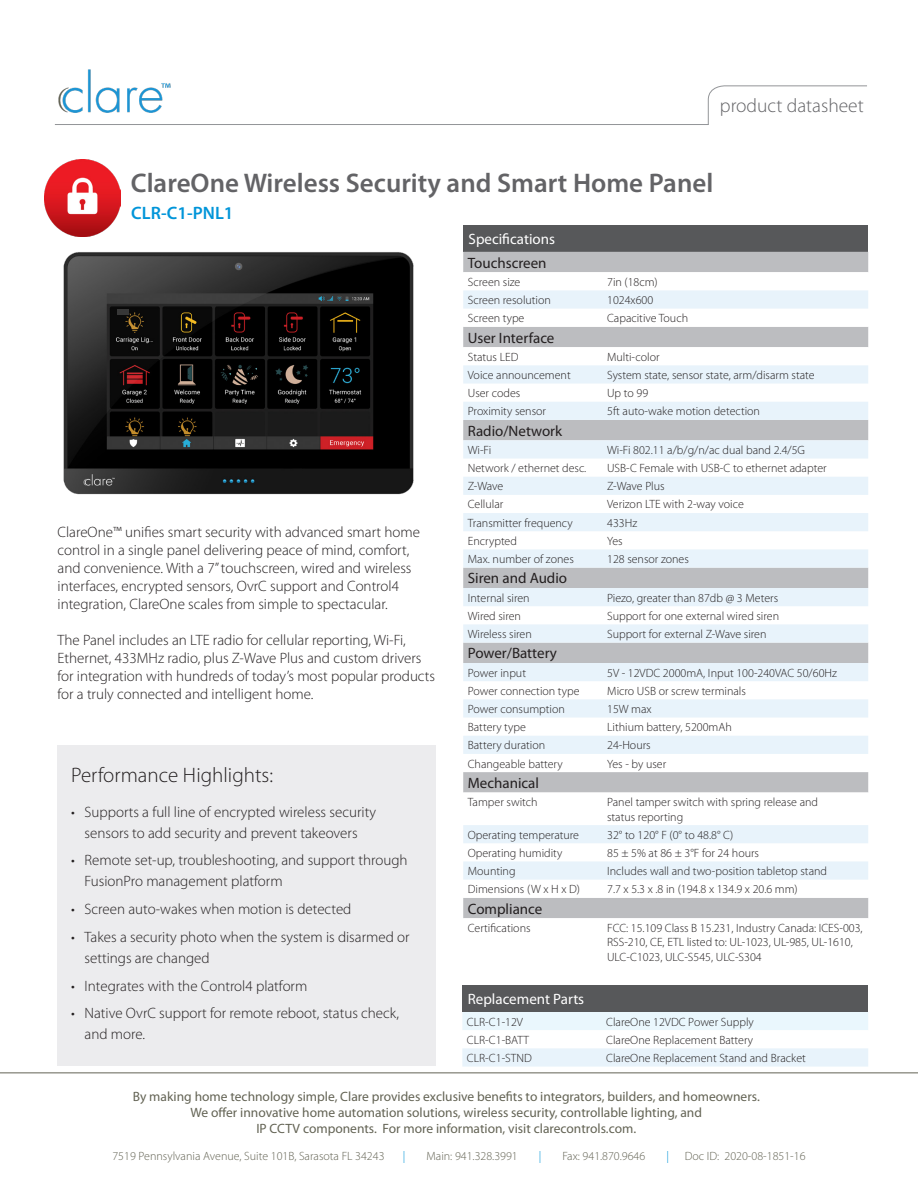
<style>
.page{position:relative;width:918px;height:1188px;background:#fff}
.page>*{position:absolute;margin:0;border:0;box-sizing:border-box;transform-origin:0 0}
.t1{font:600 27px "Myriad Pro";color:#636366}
.t2{font:300 21px "Myriad Pro";color:#231f20}
.t3{font:300 19.5px "Myriad Pro";color:#636366}
.t4{font:600 18px "Myriad Pro";color:#0095d9}
.t5{font:300 15px/18px "Myriad Pro";color:#231f20}
.t6{font:15px "Myriad Pro";color:#231f20}
.Table_Body__black{font:15px "Myriad Pro";color:#fff}
.t7{font:13.5px/16.2px "Myriad Pro";color:#636354;text-align:center}
.t8{font:300 12px/14.4px "Myriad Pro";color:#231f20}
.t9{font:300 12px "Myriad Pro";color:#636354}
.t10{font:300 12px "Myriad Pro";color:#0095d9}
</style>
<div class="page">
<hr style="left:0;top:1072px;width:918px;height:1px;background:#636354">
<hr style="left:55px;top:124px;width:654px;height:1px;background:#939598">
<svg style="left:708px;top:85px;width:159px;height:40px"></svg>
<div style="left:462px;top:985px;width:406px;height:27px;background:#57585a"></div>
<svg style="left:462px;top:1012px;width:406px;height:55px"></svg>
<div style="left:58px;top:745px;width:378px;height:321px;background:#ececee"></div>
<img style="left:63px;top:252px;width:351px;height:243px">
<div style="left:117px;top:309px;width:12px;height:5px;background:#373737"></div>
<img style="left:44px;top:160px;width:77px;height:76px">
<div style="left:463px;top:225px;width:405px;height:27px;background:#57585a"></div>
<div style="left:463px;top:252px;width:405px;height:20px;background:#bcbdc0"></div>
<div style="left:463px;top:898px;width:405px;height:20px;background:#bcbdc0"></div>
<svg style="left:463px;top:290px;width:405px;height:590px"></svg>
<img style="left:58px;top:69px;width:113px;height:44px">
<p class="t3" style="left:720px;top:94px;width:145px">product datasheet</p>
<p class="t1" style="left:131px;top:166px;width:584px">ClareOne Wireless Security and Smart Home Panel</p>
<p class="t4" style="left:131px;top:201px;width:104px">CLR-C1-PNL1</p>
<p class="t5" style="left:58px;top:523px;width:364px">ClareOne™ unifies smart security with advanced smart home control in a single panel delivering peace of mind, comfort, and convenience. With a 7” touchscreen, wired and wireless interfaces, encrypted sensors, OvrC support and Control4 integration, ClareOne scales from simple to spectacular.</p>
<p class="t5" style="left:58px;top:631px;width:379px">The Panel includes an LTE radio for cellular reporting, Wi-Fi, Ethernet, 433MHz radio, plus Z-Wave Plus and custom drivers for integration with hundreds of today’s most popular products for a truly connected and intelligent home.</p>
<p class="t2" style="left:71px;top:762px;width:203px">Performance Highlights:</p>
<p class="t5" style="left:71px;top:801px;width:307px;line-height:21px;text-align:center">• Supports a full line of encrypted wireless security sensors to add security and prevent takeovers</p>
<p class="t5" style="left:85px;top:850px;width:325px;line-height:21px;text-indent:-14px">• Remote set-up, troubleshooting, and support through<br>FusionPro management platform</p>
<p class="t5" style="left:71px;top:900px;width:282px">• Screen auto-wakes when motion is detected</p>
<p class="t5" style="left:85px;top:926px;width:327px;line-height:21px;text-indent:-14px">• Takes a security photo when the system is disarmed or settings are changed</p>
<p class="t5" style="left:71px;top:976px;width:238px">• Integrates with the Control4 platform</p>
<p class="t5" style="left:85px;top:1003px;width:316px;line-height:21px;text-indent:-14px">• Native OvrC support for remote reboot, status check, and more.</p>
<p class="Table_Body__black" style="left:469px;top:230px;width:88px">Specifications</p>
<p class="t6" style="left:468px;top:253px;width:80px">Touchscreen</p>
<p class="t8" style="left:468px;top:275px;width:54px">Screen size</p>
<p class="t8" style="left:607px;top:275px;width:52px">7in (18cm)</p>
<p class="t8" style="left:468px;top:293px;width:85px">Screen resolution</p>
<p class="t8" style="left:607px;top:293px;width:48px">1024x600</p>
<p class="t8" style="left:468px;top:311px;width:58px">Screen type</p>
<p class="t8" style="left:607px;top:311px;width:82px">Capacitive Touch</p>
<p class="t6" style="left:468px;top:328px;width:88px">User Interface</p>
<p class="t8" style="left:468px;top:349px;width:52px">Status LED</p>
<p class="t8" style="left:607px;top:349px;width:54px">Multi-color</p>
<p class="t8" style="left:468px;top:368px;width:104px">Voice announcement</p>
<p class="t8" style="left:607px;top:368px;width:209px">System state, sensor state, arm/disarm state</p>
<p class="t8" style="left:468px;top:386px;width:54px">User codes</p>
<p class="t8" style="left:607px;top:386px;width:43px">Up to 99</p>
<p class="t8" style="left:468px;top:404px;width:80px">Proximity sensor</p>
<p class="t8" style="left:607px;top:404px;width:154px">5ft auto-wake motion detection</p>
<p class="t6" style="left:468px;top:421px;width:96px">Radio/Network</p>
<p class="t8" style="left:468px;top:443px;width:25px">Wi-Fi</p>
<p class="t8" style="left:607px;top:443px;width:199px">Wi-Fi 802.11 a/b/g/n/ac dual band 2.4/5G</p>
<p class="t8" style="left:468px;top:461px;width:120px">Network / ethernet desc.</p>
<p class="t8" style="left:607px;top:461px;width:221px">USB-C Female with USB-C to ethernet adapter</p>
<p class="t8" style="left:468px;top:479px;width:37px">Z-Wave</p>
<p class="t8" style="left:607px;top:479px;width:59px">Z-Wave Plus</p>
<p class="t8" style="left:468px;top:497px;width:37px">Cellular</p>
<p class="t8" style="left:607px;top:497px;width:138px">Verizon LTE with 2-way voice</p>
<p class="t8" style="left:468px;top:515px;width:107px">Transmitter frequency</p>
<p class="t8" style="left:607px;top:515px;width:32px">433Hz</p>
<p class="t8" style="left:468px;top:534px;width:51px">Encrypted</p>
<p class="t8" style="left:607px;top:534px;width:17px">Yes</p>
<p class="t8" style="left:468px;top:552px;width:107px">Max. number of zones</p>
<p class="t8" style="left:607px;top:552px;width:83px">128 sensor zones</p>
<p class="t6" style="left:468px;top:569px;width:101px">Siren and Audio</p>
<p class="t8" style="left:468px;top:590px;width:63px">Internal siren</p>
<p class="t8" style="left:607px;top:590px;width:173px">Piezo, greater than 87db @ 3 Meters</p>
<p class="t8" style="left:468px;top:609px;width:55px">Wired siren</p>
<p class="t8" style="left:607px;top:609px;width:173px">Support for one external wired siren</p>
<p class="t8" style="left:468px;top:627px;width:66px">Wireless siren</p>
<p class="t8" style="left:607px;top:627px;width:161px">Support for external Z-Wave siren</p>
<p class="t6" style="left:468px;top:644px;width:91px">Power/Battery</p>
<p class="t8" style="left:468px;top:665px;width:60px">Power input</p>
<p class="t8" style="left:607px;top:665px;width:232px">5V - 12VDC 2000mA, Input 100-240VAC 50/60Hz</p>
<p class="t8" style="left:468px;top:683px;width:113px">Power connection type</p>
<p class="t8" style="left:607px;top:683px;width:140px">Micro USB or screw terminals</p>
<p class="t8" style="left:468px;top:702px;width:99px">Power consumption</p>
<p class="t8" style="left:607px;top:702px;width:46px">15W max</p>
<p class="t8" style="left:468px;top:720px;width:60px">Battery type</p>
<p class="t8" style="left:607px;top:720px;width:126px">Lithium battery, 5200mAh</p>
<p class="t8" style="left:468px;top:738px;width:79px">Battery duration</p>
<p class="t8" style="left:607px;top:738px;width:45px">24-Hours</p>
<p class="t8" style="left:468px;top:756px;width:96px">Changeable battery</p>
<p class="t8" style="left:607px;top:756px;width:61px">Yes - by user</p>
<p class="t6" style="left:468px;top:774px;width:73px">Mechanical</p>
<p class="t8" style="left:468px;top:795px;width:71px">Tamper switch</p>
<p class="t8" style="left:607px;top:795px;width:212px">Panel tamper switch with spring release and</p>
<p class="t8" style="left:607px;top:809px;width:78px">status reporting</p>
<p class="t8" style="left:468px;top:827px;width:113px">Operating temperature</p>
<p class="t8" style="left:607px;top:827px;width:128px">32° to 120° F (0° to 48.8° C)</p>
<p class="t8" style="left:468px;top:846px;width:96px">Operating humidity</p>
<p class="t8" style="left:607px;top:846px;width:153px">85 ± 5% at 86 ± 3°F for 24 hours</p>
<p class="t8" style="left:468px;top:864px;width:49px">Mounting</p>
<p class="t8" style="left:607px;top:864px;width:221px">Includes wall and two-position tabletop stand</p>
<p class="t8" style="left:468px;top:882px;width:114px">Dimensions (W x H x D)</p>
<p class="t8" style="left:607px;top:882px;width:192px">7.7 x 5.3 x .8 in (194.8 x 134.9 x 20.6 mm)</p>
<p class="t6" style="left:468px;top:899px;width:76px">Compliance</p>
<p class="t8" style="left:468px;top:921px;width:64px">Certifications</p>
<p class="t8" style="left:607px;top:921px;width:257px">FCC: 15.109 Class B 15.231, Industry Canada: ICES-003,<br>RSS-210, CE, ETL listed to: UL-1023, UL-985, UL-1610,<br>ULC-C1023, ULC-S545, ULC-S304</p>
<p class="Table_Body__black" style="left:468px;top:990px;width:118px">Replacement Parts</p>
<p class="t8" style="left:467px;top:1014px;width:58px">CLR-C1-12V</p>
<p class="t8" style="left:606px;top:1014px;width:149px">ClareOne 12VDC Power Supply</p>
<p class="t8" style="left:467px;top:1032px;width:64px">CLR-C1-BATT</p>
<p class="t8" style="left:606px;top:1032px;width:148px">ClareOne Replacement Battery</p>
<p class="t8" style="left:467px;top:1051px;width:66px">CLR-C1-STND</p>
<p class="t8" style="left:606px;top:1051px;width:201px">ClareOne Replacement Stand and Bracket</p>
<p class="t7" style="left:133px;top:1088px;width:629px">By making home technology simple, Clare provides exclusive benefits to integrators, builders, and homeowners.<br>We offer innovative home automation solutions, wireless security, controllable lighting, and<br>IP CCTV components. For more information, visit clarecontrols.com.</p>
<p class="t9" style="left:112px;top:1149px;width:274px">7519 Pennsylvania Avenue, Suite 101B, Sarasota FL 34243</p>
<p class="t10" style="left:403px;top:1149px;width:4px">|</p>
<p class="t9" style="left:426px;top:1149px;width:93px">Main: 941.328.3991</p>
<p class="t10" style="left:539px;top:1149px;width:4px">|</p>
<p class="t9" style="left:562px;top:1149px;width:85px">Fax: 941.870.9646</p>
<p class="t10" style="left:666px;top:1149px;width:4px">|</p>
<p class="t9" style="left:685px;top:1149px;width:122px">Doc ID: 2020-08-1851-16</p>
</div>
